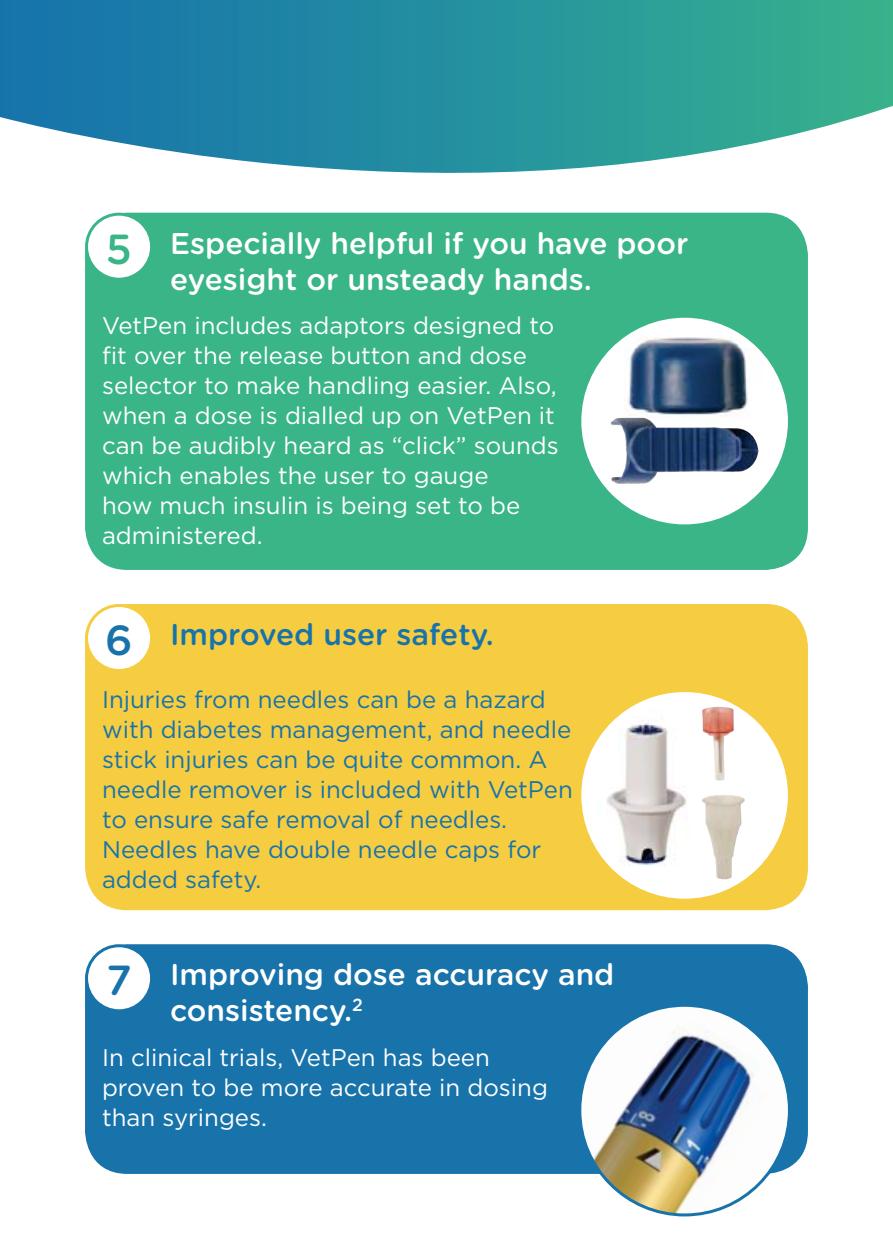
<style>
.page{position:relative;width:893px;height:1259px;background:#fff}
.page>*{position:absolute;margin:0;border:0;box-sizing:border-box;transform-origin:0 0}
.t1{font:500 42px "Gotham Rounded";color:#1773aa}
.t2{font:500 42px "Gotham Rounded";color:#39b588}
.t3{font:500 30px/36px "Gotham Rounded";color:#fff}
.t4{font:500 30px "Gotham Rounded";color:#1773aa}
.t5{font:24px/30px "Gotham";color:#fff}
.t6{font:24px/30px "Gotham";color:#1773aa}
</style>
<div class="page">
<div style="left:85px;top:604px;width:723px;height:306px;background:#f6cc41;border-radius:43px"></div>
<div style="left:85px;top:944px;width:723px;height:230px;background:#1773aa;border-radius:43px"></div>
<svg style="left:85px;top:604px;width:66px;height:65px"></svg>
<svg style="left:85px;top:944px;width:68px;height:66px"></svg>
<svg style="left:581px;top:692px;width:207px;height:207px;fill:#fefefd"></svg>
<img style="left:578px;top:1006px;width:213px;height:210px">
<img style="left:702px;top:706px;width:38px;height:172px">
<svg style="left:0;top:0;width:893px;height:232px"></svg>
<div style="left:85px;top:213px;width:723px;height:357px;background:#39b588;border-radius:43px"></div>
<svg style="left:85px;top:213px;width:66px;height:65px"></svg>
<svg style="left:581px;top:317px;width:207px;height:208px"></svg>
<img style="left:610px;top:418px;width:145px;height:66px">
<p class="t3" style="left:170px;top:225px;width:520px">Especially helpful if you have poor eyesight or unsteady hands.</p>
<p class="t5" style="left:102px;top:312px;width:458px">VetPen includes adaptors designed to fit over the release button and dose selector to make handling easier. Also, when a dose is dialled up on VetPen it can be audibly heard as “click” sounds which enables the user to gauge<br>how much insulin is being set to be administered.</p>
<h1 class="t2" style="left:106px;top:230px;width:28px">5</h1>
<h1 class="t1" style="left:105px;top:621px;width:29px">6</h1>
<p class="t4" style="left:170px;top:621px;width:325px">Improved user safety.</p>
<p class="t6" style="left:102px;top:686px;width:472px">Injuries from needles can be a hazard with diabetes management, and needle stick injuries can be quite common. A needle remover is included with VetPen to ensure safe removal of needles.<br>Needles have double needle caps for added safety.</p>
<h1 class="t1" style="left:106px;top:961px;width:27px">7</h1>
<p class="t3" style="left:170px;top:957px;width:446px">Improving dose accuracy and consistency.<sup>2</sup></p>
<p class="t5" style="left:102px;top:1043px;width:447px">In clinical trials, VetPen has been proven to be more accurate in dosing than syringes.</p>
</div>
